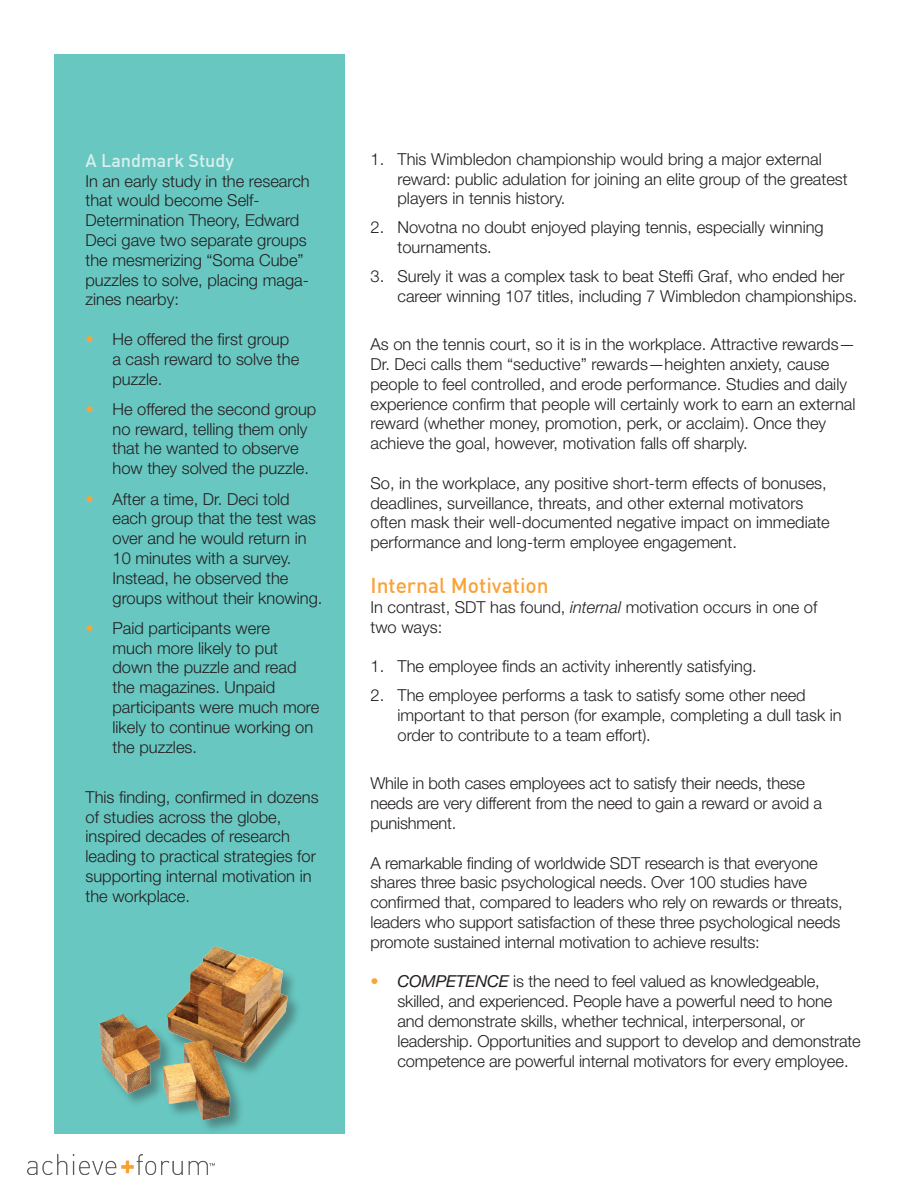
<style>
.page{position:relative;width:918px;height:1188px;background:#fff}
.page>*{position:absolute;margin:0;border:0;box-sizing:border-box;transform-origin:0 0}
.t1{font:500 21px "DIN Offc Pro";color:#f9a33a}
.t2{font:500 18px "DIN Offc Pro";color:#d9efef}
.t3{font:300 16.5px/19.8px "Helvetica Neue LT Std";color:#231f20}
.s1{color:#f9a33a}
.s2{font-style:italic}
.s3{font-weight:400;font-style:italic;color:#f9a33a}
.s4{font-weight:400;font-style:italic}
</style>
<div class="page">
<img style="left:27px;top:1155px;width:187px;height:20px">
<div style="left:54px;top:54px;width:291px;height:1080px;background:#68c7c1"></div>
<div style="left:99px;top:947px;width:204px;height:188px;background:#68c7c1"></div>
<img style="left:99px;top:946px;width:199px;height:179px">
<p class="t2" style="left:86px;top:146px;width:150px">A Landmark Study</p>
<p class="t3" style="left:86px;top:170px;width:226px">In an early study in the research that would become Self-<br>Determination Theory, Edward<br>Deci gave two separate groups the mesmerizing “Soma Cube” puzzles to solve, placing maga&shy;zines nearby:</p>
<p class="t3" style="left:112px;top:329px;width:188px;text-indent:-27px"><span class="s1">•</span> He offered the first group a cash reward to solve the puzzle.</p>
<p class="t3" style="left:112px;top:399px;width:205px;text-indent:-27px"><span class="s1">•</span> He offered the second group no reward, telling them only that he wanted to observe how they solved the puzzle.</p>
<p class="t3" style="left:112px;top:488px;width:211px;text-indent:-27px"><span class="s1">•</span> After a time, Dr. Deci told each group that the test was over and he would return in<br>10 minutes with a survey.<br>Instead, he observed the groups without their knowing.</p>
<p class="t3" style="left:112px;top:618px;width:208px;text-indent:-27px"><span class="s1">•</span> Paid participants were<br>much more likely to put down the puzzle and read the magazines. Unpaid participants were much more likely to continue working on the puzzles.</p>
<p class="t3" style="left:86px;top:787px;width:235px">This finding, confirmed in dozens of studies across the globe, inspired decades of research leading to practical strategies for supporting internal motivation in the workplace.</p>
<p class="t3" style="left:397px;top:149px;width:452px;text-indent:-27px">1. This Wimbledon championship would bring a major external reward: public adulation for joining an elite group of the greatest players in tennis history.</p>
<p class="t3" style="left:397px;top:217px;width:428px;text-indent:-27px">2. Novotna no doubt enjoyed playing tennis, especially winning tournaments.</p>
<p class="t3" style="left:397px;top:266px;width:462px;text-indent:-27px">3. Surely it was a complex task to beat Steffi Graf, who ended her career winning 107 titles, including 7 Wimbledon championships.</p>
<p class="t3" style="left:370px;top:334px;width:487px">As on the tennis court, so it is in the workplace. Attractive rewards— Dr. Deci calls them “seductive” rewards—heighten anxiety, cause people to feel controlled, and erode performance. Studies and daily experience confirm that people will certainly work to earn an external reward (whether money, promotion, perk, or acclaim). Once they achieve the goal, however, motivation falls off sharply.</p>
<p class="t3" style="left:370px;top:473px;width:461px">So, in the workplace, any positive short-term effects of bonuses, deadlines, surveillance, threats, and other external motivators often mask their well-documented negative impact on immediate performance and long-term employee engagement.</p>
<p class="t1" style="left:370px;top:569px;width:180px">Internal Motivation</p>
<p class="t3" style="left:370px;top:597px;width:448px">In contrast, SDT has found, <span class="s2">internal</span> motivation occurs in one of two ways:</p>
<p class="t3" style="left:370px;top:656px;width:388px">1. The employee finds an activity inherently satisfying.</p>
<p class="t3" style="left:397px;top:685px;width:446px;text-indent:-27px">2. The employee performs a task to satisfy some other need important to that person (for example, completing a dull task in order to contribute to a team effort).</p>
<p class="t3" style="left:370px;top:773px;width:453px">While in both cases employees act to satisfy their needs, these needs are very different from the need to gain a reward or avoid a punishment.</p>
<p class="t3" style="left:370px;top:852px;width:474px">A remarkable finding of worldwide SDT research is that everyone shares three basic psychological needs. Over 100 studies have confirmed that, compared to leaders who rely on rewards or threats, leaders who support satisfaction of these three psychological needs promote sustained internal motivation to achieve results:</p>
<p class="t3" style="left:397px;top:971px;width:465px;text-indent:-27px"><span class="s3">•</span> <span class="s4">COMPETENCE</span> is the need to feel valued as knowledgeable, skilled, and experienced. People have a powerful need to hone and demonstrate skills, whether technical, interpersonal, or leadership. Opportunities and support to develop and demonstrate competence are powerful internal motivators for every employee.</p>
</div>
